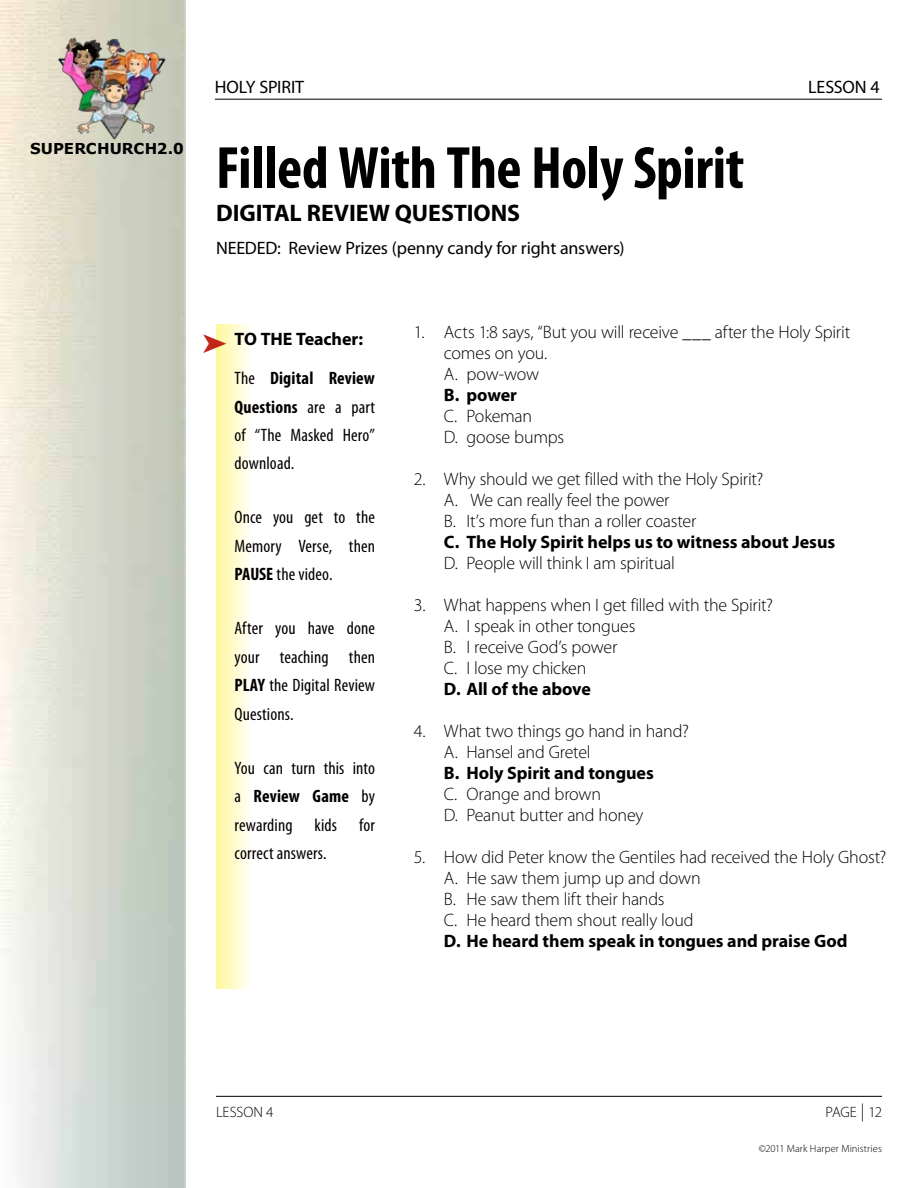
<style>
.page{position:relative;width:918px;height:1188px;background:#fff}
.page>*{position:absolute;margin:0;border:0;box-sizing:border-box;transform-origin:0 0}
.t1{font:700 condensed 60px "Myriad Pro";letter-spacing:-.01em;color:#000}
.t2{font:700 24px "Myriad Pro";color:#000}
.t3{font:300 18px/21px "Myriad Pro";letter-spacing:-.015em;color:#000}
.t4{font:condensed 18px/28.5px "Myriad Pro";letter-spacing:.005em;color:#000;text-align:justify}
.t5{font:700 18px/39px "Myriad Pro";letter-spacing:-.005em;color:#000}
.t6{font:18px "Myriad Pro";letter-spacing:-.005em;color:#000}
.t7{font:300 15px "Myriad Pro";letter-spacing:-.005em;color:#000}
.t8{font:700 15px "Verdana";letter-spacing:.005em;color:#000}
.t9{font:300 10.5px "Myriad Pro";letter-spacing:.01em;color:#000}
.s1{color:#c1261b}
.s2{font-weight:400;font-stretch:condensed}
.s3{font-stretch:condensed}
.s4{font-weight:700}
.s5{font-size:18px}
</style>
<div class="page">
<hr style="left:216px;top:1096px;width:666px;height:1px;background:#000">
<hr style="left:215px;top:99px;width:667px;height:1px;background:#000">
<img style="left:36px;top:36px;width:150px;height:104px">
<svg style="left:216px;top:324px;width:33px;height:665px"></svg>
<p class="t6" style="left:215px;top:76px;width:91px">HOLY SPIRIT</p>
<p class="t6" style="left:808px;top:76px;width:73px">LESSON 4</p>
<p class="t8" style="left:30px;top:139px;width:155px">SUPERCHURCH2.0</p>
<h1 class="t1" style="left:216px;top:130px;width:530px">Filled With The Holy Spirit</h1>
<h2 class="t2" style="left:216px;top:197px;width:303px">DIGITAL Review Questions</h2>
<p class="t6" style="left:216px;top:237px;width:410px">Needed: Review Prizes (penny candy for right answers)</p>
<p class="t5" style="left:235px;top:319px;width:142px;text-indent:-32px"><span class="s1">➤</span> TO THE Teacher:<br><span class="s2">The</span> <span class="s3">Digital Review</span></p>
<p class="t4" style="left:235px;top:392px;width:142px"><span class="s4">Questions</span> are a part of “The Masked Hero” download.</p>
<p class="t4" style="left:235px;top:503px;width:142px">Once you get to the Memory Verse, then <span class="s4">PAUSE</span> the video.</p>
<p class="t4" style="left:235px;top:614px;width:142px">After you have done your teaching then <span class="s4">PLAY</span> the Digital Review Questions.</p>
<p class="t4" style="left:235px;top:754px;width:142px">You can turn this into a <span class="s4">Review Game</span> by rewarding kids for correct answers.</p>
<p class="t3" style="left:414px;top:321px;width:279px">1. Acts 1:8 says, “But you will receive ___</p>
<p class="t3" style="left:715px;top:321px;width:137px">after the Holy Spirit</p>
<p class="t3" style="left:444px;top:342px;width:105px">comes on you.<br>A. pow-wow</p>
<p class="t5" style="left:444px;top:374px;width:75px">B. power</p>
<p class="t3" style="left:444px;top:405px;width:122px">C. Pokeman<br>D. goose bumps</p>
<p class="t3" style="left:444px;top:468px;width:321px;text-indent:-30px">2. Why should we get filled with the Holy Spirit?<br>A. We can really feel the power<br>B. It’s more fun than a roller coaster</p>
<p class="t5" style="left:444px;top:521px;width:393px">C. The Holy Spirit helps us to witness about Jesus</p>
<p class="t3" style="left:444px;top:552px;width:233px">D. People will think I am spiritual</p>
<p class="t3" style="left:444px;top:594px;width:331px;text-indent:-30px">3. What happens when I get filled with the Spirit?<br>A. I speak in other tongues<br>B. I receive God’s power<br>C. I lose my chicken</p>
<p class="t5" style="left:444px;top:668px;width:148px">D. All of the above</p>
<p class="t3" style="left:444px;top:720px;width:246px;text-indent:-30px">4. What two things go hand in hand?<br>A. Hansel and Gretel</p>
<p class="t5" style="left:444px;top:752px;width:211px">B. Holy Spirit and tongues</p>
<p class="t3" style="left:444px;top:783px;width:201px">C. Orange and brown<br>D. Peanut butter and honey</p>
<p class="t3" style="left:444px;top:846px;width:444px;text-indent:-30px">5. How did Peter know the Gentiles had received the Holy Ghost?<br>A. He saw them jump up and down<br>B. He saw them lift their hands<br>C. He heard them shout really loud</p>
<p class="t5" style="left:444px;top:920px;width:405px">D. He heard them speak in tongues and praise God</p>
<p class="t7" style="left:216px;top:1103px;width:59px">LESSON 4</p>
<p class="t7" style="left:826px;top:1103px;width:58px">PAGE <span class="s5">|</span> 12</p>
<p class="t9" style="left:759px;top:1142px;width:125px">©2011 Mark Harper Ministries</p>
</div>
